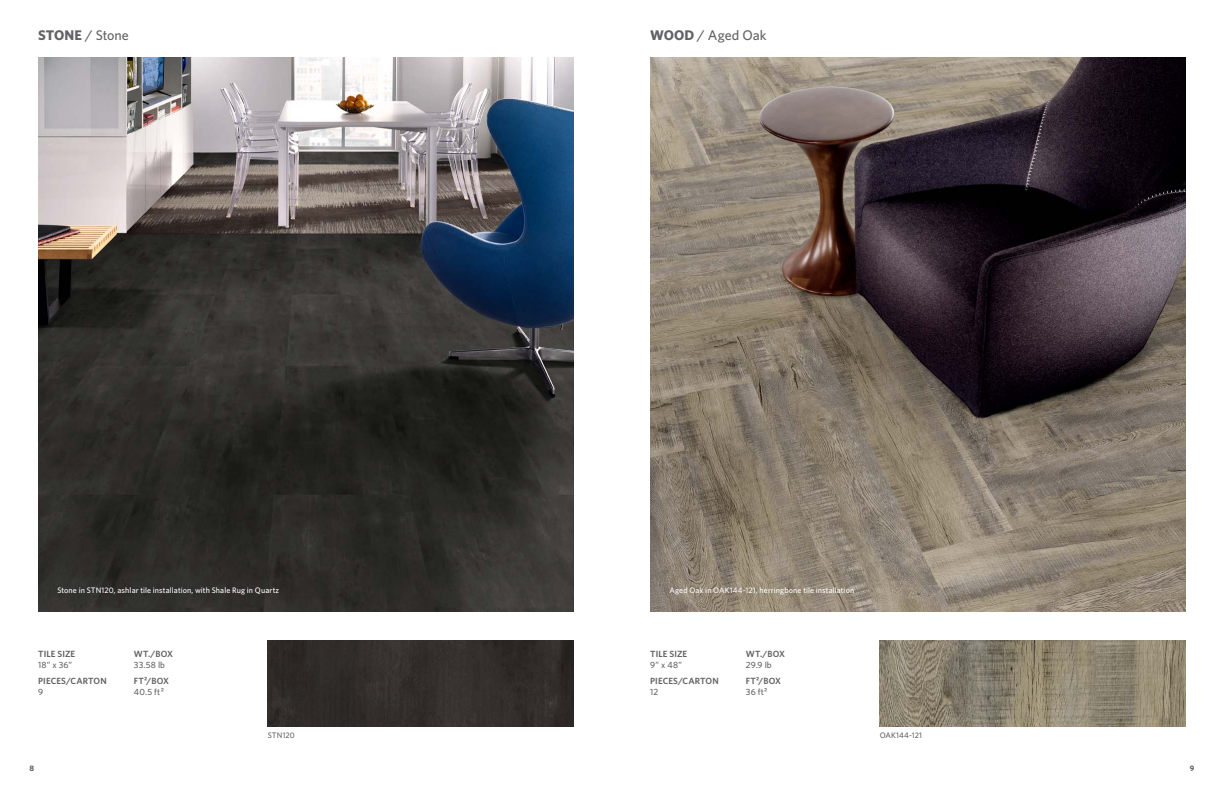
<style>
.page{position:relative;width:1224px;height:792px;background:#fff}
.page>*{position:absolute;margin:0;border:0;box-sizing:border-box;transform-origin:0 0}
.t1{font:500 14px "Whitney";letter-spacing:-.005em;color:#636365}
.t2{font:600 9px "Whitney";letter-spacing:.01em;color:#636365}
.t3{font:500 9px "Whitney";letter-spacing:.02em;color:#636365}
.t4{font:500 8px "Whitney";letter-spacing:.015em;color:#fff}
.t5{font:500 8px "Whitney";letter-spacing:.015em;color:#636365}
.t6{font:700 8px "Whitney";color:#636365}
.s1{font-weight:700}
</style>
<div class="page">
<div style="left:268px;top:641px;width:306px;height:86px;background:#322d2a"></div>
<img style="left:880px;top:641px;width:306px;height:86px">
<img style="left:650px;top:57px;width:536px;height:555px">
<img style="left:38px;top:57px;width:536px;height:555px">
<h1 class="t1" style="left:38px;top:26px;width:92px"><span class="s1">STONE</span> / Stone</h1>
<h1 class="t1" style="left:650px;top:26px;width:118px"><span class="s1">WOOD</span> / Aged Oak</h1>
<p class="t4" style="left:57px;top:585px;width:223px">Stone in STN120, ashlar tile installation, with Shale Rug in Quartz</p>
<p class="t4" style="left:669px;top:585px;width:186px">Aged Oak in OAK144-121, herringbone tile installation</p>
<p class="t2" style="left:38px;top:648px;width:39px">TILE SIZE</p>
<p class="t3" style="left:38px;top:659px;width:35px">18” x 36”</p>
<p class="t2" style="left:38px;top:675px;width:70px">PIECES/CARTON</p>
<p class="t3" style="left:38px;top:686px;width:7px">9</p>
<p class="t2" style="left:134px;top:648px;width:41px">WT./BOX</p>
<p class="t3" style="left:134px;top:659px;width:33px">33.58 lb</p>
<p class="t2" style="left:134px;top:675px;width:37px">FT²/BOX</p>
<p class="t3" style="left:134px;top:686px;width:32px">40.5 ft²</p>
<p class="t2" style="left:650px;top:648px;width:39px">TILE SIZE</p>
<p class="t3" style="left:650px;top:659px;width:33px">9” x 48”</p>
<p class="t2" style="left:650px;top:675px;width:70px">PIECES/CARTON</p>
<p class="t3" style="left:650px;top:686px;width:10px">12</p>
<p class="t2" style="left:746px;top:648px;width:41px">WT./BOX</p>
<p class="t3" style="left:746px;top:659px;width:27px">29.9 lb</p>
<p class="t2" style="left:746px;top:675px;width:37px">FT²/BOX</p>
<p class="t3" style="left:746px;top:686px;width:23px">36 ft²</p>
<p class="t5" style="left:268px;top:730px;width:29px">STN120</p>
<p class="t5" style="left:880px;top:730px;width:44px">OAK144-121</p>
<p class="t6" style="left:30px;top:763px;width:6px">8</p>
<p class="t6" style="left:1190px;top:763px;width:6px">9</p>
</div>
